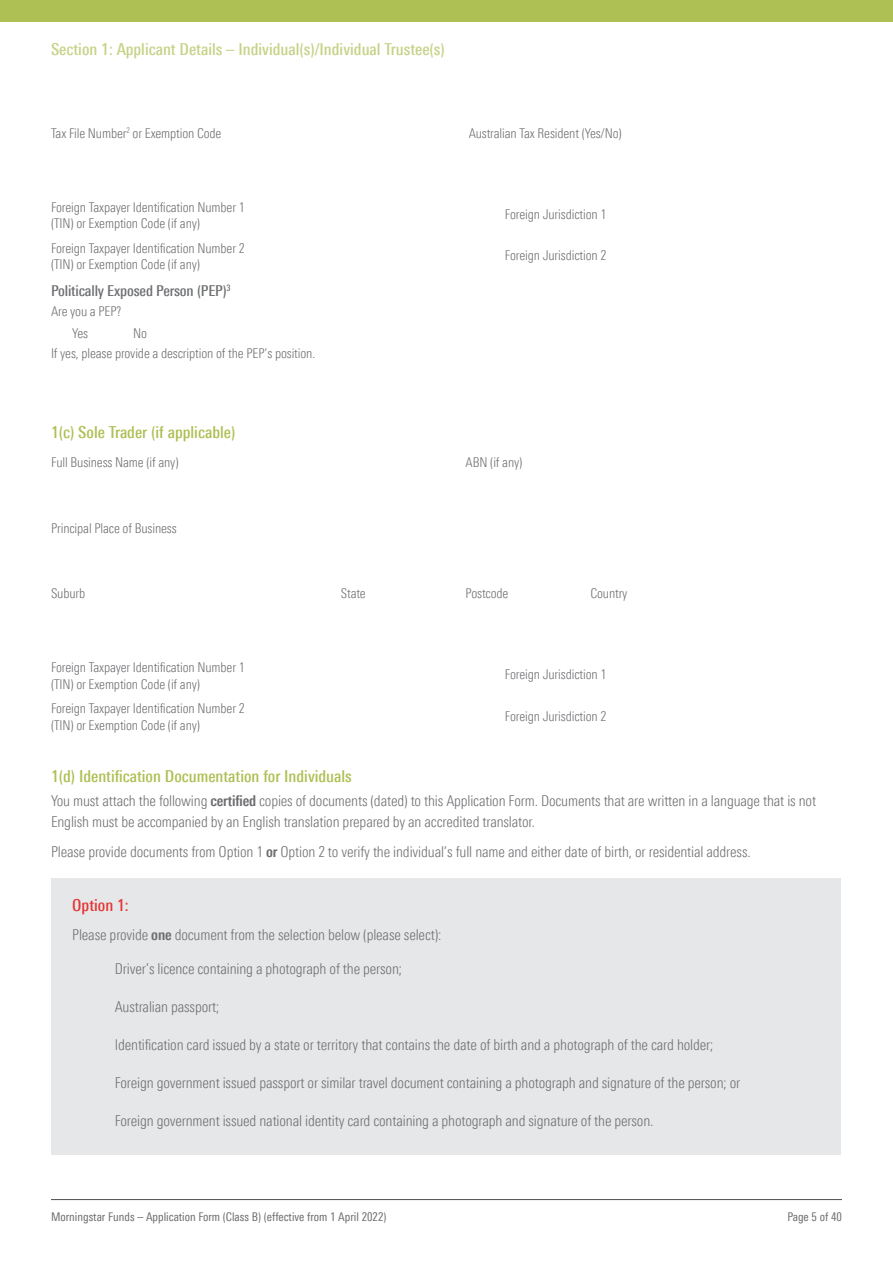
<style>
.page{position:relative;width:893px;height:1263px;background:#fff}
.page>*{position:absolute;margin:0;border:0;box-sizing:border-box;transform-origin:0 0}
.t1{font:500 condensed 16.5px "Univers Nextfor MORN";color:#aebf53}
.t2{font:500 condensed 16.5px "Univers Nextfor MORN";color:#c6d287}
.t3{font:500 condensed 16.5px "Univers Nextfor MORN";color:#e63535}
.t4{font:300 condensed 15px/21px "Univers Nextfor MORN";letter-spacing:-.01em;color:#6d6e71}
.t5{font:500 condensed 15px "Univers Nextfor MORN";letter-spacing:-.01em;color:#6d6e71}
.t6{font:300 condensed 13.5px/16.2px "Univers Nextfor MORN";letter-spacing:-.01em;color:#6d6e71}
.t7{font:condensed 12px "Univers Nextfor MORN";color:#6d6e71}
.s1{font-weight:700}
</style>
<div class="page">
<hr style="left:51px;top:1199px;width:791px;height:1px;background:#4d4d4f">
<div style="left:52px;top:878px;width:789px;height:276px;background:#e6e7e8"></div>
<div style="left:0;top:0;width:893px;height:21px;background:#aebf53"></div>
<p class="t2" style="left:51px;top:39px;width:395px">Section 1: Applicant Details – Individual(s)/Individual Trustee(s)</p>
<p class="t6" style="left:51px;top:125px;width:172px">Tax File Number<sup>2</sup> or Exemption Code</p>
<p class="t6" style="left:51px;top:199px;width:195px">Foreign Taxpayer Identification Number 1 (TIN) or Exemption Code (if any)</p>
<p class="t6" style="left:51px;top:240px;width:195px">Foreign Taxpayer Identification Number 2 (TIN) or Exemption Code (if any)</p>
<p class="t5" style="left:51px;top:281px;width:181px">Politically Exposed Person (PEP)<sup>3</sup></p>
<p class="t6" style="left:51px;top:303px;width:72px">Are you a PEP?</p>
<p class="t6" style="left:72px;top:325px;width:17px">Yes</p>
<p class="t6" style="left:133px;top:325px;width:15px">No</p>
<p class="t6" style="left:51px;top:345px;width:266px">If yes, please provide a description of the PEP’s position.</p>
<p class="t1" style="left:51px;top:422px;width:186px">1(c) Sole Trader (if applicable)</p>
<p class="t6" style="left:469px;top:125px;width:154px">Australian Tax Resident (Yes/No)</p>
<p class="t6" style="left:505px;top:206px;width:103px">Foreign Jurisdiction 1</p>
<p class="t6" style="left:505px;top:247px;width:103px">Foreign Jurisdiction 2</p>
<p class="t6" style="left:51px;top:454px;width:129px">Full Business Name (if any)</p>
<p class="t6" style="left:466px;top:454px;width:58px">ABN (if any)</p>
<p class="t6" style="left:51px;top:520px;width:127px">Principal Place of Business</p>
<p class="t6" style="left:51px;top:585px;width:36px">Suburb</p>
<p class="t6" style="left:341px;top:585px;width:27px">State</p>
<p class="t6" style="left:466px;top:585px;width:44px">Postcode</p>
<p class="t6" style="left:590px;top:585px;width:39px">Country</p>
<p class="t6" style="left:51px;top:659px;width:195px">Foreign Taxpayer Identification Number 1 (TIN) or Exemption Code (if any)</p>
<p class="t6" style="left:51px;top:700px;width:195px">Foreign Taxpayer Identification Number 2 (TIN) or Exemption Code (if any)</p>
<p class="t1" style="left:51px;top:767px;width:302px">1(d) Identification Documentation for Individuals</p>
<p class="t6" style="left:505px;top:666px;width:103px">Foreign Jurisdiction 1</p>
<p class="t6" style="left:505px;top:708px;width:103px">Foreign Jurisdiction 2</p>
<p class="t4" style="left:51px;top:791px;width:767px">You must attach the following <span class="s1">certified</span> copies of documents (dated) to this Application Form. Documents that are written in a language that is not<br>English must be accompanied by an English translation prepared by an accredited translator.</p>
<p class="t4" style="left:51px;top:841px;width:701px">Please provide documents from Option 1 <span class="s1">or</span> Option 2 to verify the individual’s full name and either date of birth, or residential address.</p>
<p class="t3" style="left:72px;top:895px;width:58px">Option 1:</p>
<p class="t4" style="left:72px;top:924px;width:371px">Please provide <span class="s1">one</span> document from the selection below (please select):</p>
<p class="t4" style="left:115px;top:958px;width:289px">Driver’s licence containing a photograph of the person;</p>
<p class="t4" style="left:115px;top:996px;width:106px">Australian passport;</p>
<p class="t4" style="left:115px;top:1034px;width:600px">Identification card issued by a state or territory that contains the date of birth and a photograph of the card holder;</p>
<p class="t4" style="left:115px;top:1072px;width:627px">Foreign government issued passport or similar travel document containing a photograph and signature of the person; or</p>
<p class="t4" style="left:115px;top:1110px;width:540px">Foreign government issued national identity card containing a photograph and signature of the person.</p>
<p class="t7" style="left:51px;top:1210px;width:337px">Morningstar Funds – Application Form (Class B) (effective from 1 April 2022)</p>
<p class="t7" style="left:787px;top:1210px;width:56px">Page 5 of 40</p>
</div>
